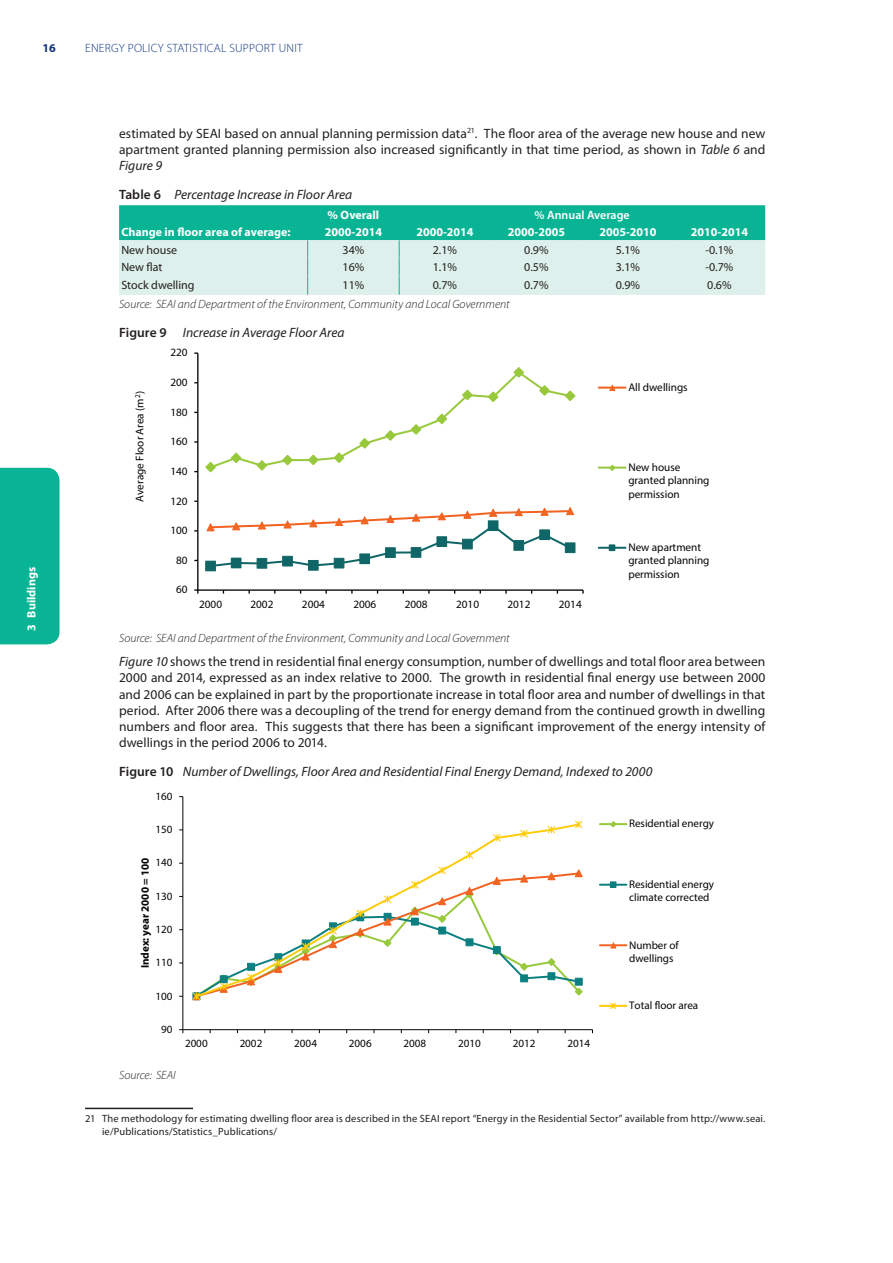
<style>
.page{position:relative;width:893px;height:1263px;background:#fff}
.page>*{position:absolute;margin:0;border:0;box-sizing:border-box;transform-origin:0 0}
.t1{font:13.5px/16.2px "Myriad Pro";letter-spacing:.005em;color:#231f20;text-align:justify}
.t2{font:italic 13.5px "Myriad Pro";color:#231f20}
.t3{font:italic 300 12px "Myriad Pro";color:#231f20}
.t4{font:700 12px "Myriad Pro";color:#fff}
.t5{font:12px "Myriad Pro";color:#231f20}
.t6{font:300 12px "Myriad Pro";letter-spacing:.02em;color:#10347f}
.t7{font:600 12px "Myriad Pro";color:#fff}
.t8{font:700 12px "Myriad Pro";color:#10347f}
.t9{font:11.25px/13.4px "Myriad Pro";letter-spacing:-.005em;color:#040503}
.t10{font:11.1px/13.2px "Myriad Pro";letter-spacing:-.005em;color:#040503}
.t11{font:700 11.1px "Myriad Pro";letter-spacing:-.005em;color:#040503}
.t12{font:10.5px/13.5px "Myriad Pro";letter-spacing:.01em;color:#231f20}
.s1{font-style:italic}
.s2{font-weight:600;font-style:normal}
</style>
<div class="page">
<div style="left:0;top:468px;width:60px;height:176px;background:#09b495"></div>
<svg style="left:119px;top:205px;width:646px;height:90px;background:#8bd8c9"></svg>
<hr style="left:197px;top:353px;width:1px;height:237px;background:#040503">
<hr style="left:198px;top:589px;width:385px;height:2px;background:#040503">
<svg style="left:205px;top:367px;width:371px;height:106px"></svg>
<svg style="left:205px;top:507px;width:370px;height:61px"></svg>
<div style="left:205px;top:561px;width:11px;height:10px;background:#106666;border:1px solid #106666"></div>
<div style="left:231px;top:558px;width:10px;height:10px;background:#106666"></div>
<div style="left:257px;top:558px;width:10px;height:11px;background:#106666;border:1px solid #106666"></div>
<div style="left:282px;top:556px;width:11px;height:10px;background:#106666;border:1px solid #106666"></div>
<div style="left:308px;top:560px;width:11px;height:11px;background:#106666;border:1px solid #106666"></div>
<div style="left:334px;top:558px;width:10px;height:10px;background:#106666;border:1px solid #106666"></div>
<div style="left:360px;top:554px;width:9px;height:10px;background:#106666"></div>
<div style="left:359px;top:553px;width:11px;height:11px;border:1px solid #106666"></div>
<div style="left:385px;top:547px;width:11px;height:11px;background:#106666;border:1px solid #106666"></div>
<div style="left:411px;top:547px;width:10px;height:11px;background:#106666;border:1px solid #106666"></div>
<div style="left:437px;top:537px;width:10px;height:9px;background:#106666"></div>
<div style="left:436px;top:536px;width:11px;height:11px;border:1px solid #106666"></div>
<div style="left:462px;top:539px;width:11px;height:10px;background:#106666;border:1px solid #106666"></div>
<div style="left:488px;top:521px;width:10px;height:9px;background:#106666"></div>
<div style="left:488px;top:520px;width:10px;height:11px;border:1px solid #106666"></div>
<div style="left:513px;top:540px;width:11px;height:11px;background:#106666;border:1px solid #106666"></div>
<div style="left:540px;top:530px;width:9px;height:9px;background:#106666"></div>
<div style="left:539px;top:529px;width:11px;height:11px;border:1px solid #106666"></div>
<div style="left:565px;top:542px;width:10px;height:11px;background:#106666;border:1px solid #106666"></div>
<hr style="left:599px;top:387px;width:26px;height:2px;background:#f26221">
<svg style="left:608px;top:384px;width:8px;height:7px"></svg>
<hr style="left:599px;top:467px;width:26px;height:2px;background:#98c93c">
<svg style="left:608px;top:464px;width:8px;height:7px"></svg>
<hr style="left:599px;top:547px;width:26px;height:2px;background:#106666">
<div style="left:609px;top:544px;width:6px;height:7px;border:1px solid #106666"></div>
<hr style="left:182px;top:797px;width:1px;height:233px;background:#040503">
<hr style="left:183px;top:1029px;width:409px;height:1px;background:#040503">
<svg style="left:192px;top:850px;width:391px;height:151px"></svg>
<svg style="left:492px;top:834px;width:10px;height:8px"></svg>
<svg style="left:519px;top:829px;width:10px;height:9px"></svg>
<svg style="left:547px;top:826px;width:9px;height:8px"></svg>
<svg style="left:574px;top:820px;width:9px;height:9px"></svg>
<hr style="left:600px;top:823px;width:26px;height:2px;background:#97c93c">
<svg style="left:609px;top:821px;width:8px;height:7px"></svg>
<hr style="left:600px;top:884px;width:26px;height:2px;background:#0c8081">
<div style="left:610px;top:881px;width:6px;height:7px;border:1px solid #0c8081"></div>
<hr style="left:600px;top:944px;width:26px;height:2px;background:#f26221">
<svg style="left:609px;top:942px;width:8px;height:7px"></svg>
<hr style="left:600px;top:1005px;width:26px;height:2px;background:#fdcc09">
<svg style="left:609px;top:1002px;width:8px;height:7px"></svg>
<hr style="left:85px;top:1108px;width:108px;height:1px;background:#231f20">
<p class="t8" style="left:43px;top:40px;width:15px">16</p>
<p class="t6" style="left:85px;top:40px;width:219px">ENERGY POLICY STATISTICAL SUPPORT UNIT</p>
<p class="t1" style="left:119px;top:125px;width:648px">estimated by SEAI based on annual planning permission data<sup>21</sup>. The floor area of the average new house and new apartment granted planning permission also increased significantly in that time period, as shown in <span class="s1">Table 6</span> and <span class="s1">Figure 9</span></p>
<p class="t2" style="left:119px;top:186px;width:235px"><span class="s2">Table 6</span> Percentage Increase in Floor Area</p>
<p class="t4" style="left:328px;top:207px;width:53px">% Overall</p>
<p class="t7" style="left:535px;top:207px;width:97px">% Annual Average</p>
<p class="t4" style="left:121px;top:224px;width:171px">Change in floor area of average:</p>
<p class="t4" style="left:325px;top:224px;width:59px">2000-2014</p>
<p class="t4" style="left:416px;top:224px;width:59px">2000-2014</p>
<p class="t4" style="left:508px;top:224px;width:59px">2000-2005</p>
<p class="t4" style="left:599px;top:224px;width:59px">2005-2010</p>
<p class="t4" style="left:691px;top:224px;width:59px">2010-2014</p>
<p class="t5" style="left:121px;top:242px;width:57px">New house</p>
<p class="t5" style="left:343px;top:242px;width:23px">34%</p>
<p class="t5" style="left:433px;top:242px;width:26px">2.1%</p>
<p class="t5" style="left:524px;top:242px;width:26px">0.9%</p>
<p class="t5" style="left:616px;top:242px;width:26px">5.1%</p>
<p class="t5" style="left:705px;top:242px;width:29px">-0.1%</p>
<p class="t5" style="left:121px;top:260px;width:43px">New flat</p>
<p class="t5" style="left:343px;top:260px;width:23px">16%</p>
<p class="t5" style="left:433px;top:260px;width:26px">1.1%</p>
<p class="t5" style="left:524px;top:260px;width:26px">0.5%</p>
<p class="t5" style="left:616px;top:260px;width:26px">3.1%</p>
<p class="t5" style="left:705px;top:260px;width:29px">-0.7%</p>
<p class="t5" style="left:121px;top:277px;width:75px">Stock dwelling</p>
<p class="t5" style="left:342px;top:277px;width:23px">11%</p>
<p class="t5" style="left:433px;top:277px;width:26px">0.7%</p>
<p class="t5" style="left:524px;top:277px;width:26px">0.7%</p>
<p class="t5" style="left:616px;top:277px;width:26px">0.9%</p>
<p class="t5" style="left:707px;top:277px;width:26px">0.6%</p>
<p class="t3" style="left:119px;top:297px;width:392px">Source: SEAI and Department of the Environment, Community and Local Government</p>
<p class="t2" style="left:119px;top:324px;width:227px"><span class="s2">Figure 9</span> Increase in Average Floor Area</p>
<p class="t4" style="left:24px;top:631px;width:66px;rotate:-90deg">3 Buildings</p>
<p class="t9" style="left:133px;top:502px;width:112px;rotate:-90deg">Average Floor Area (m<sup>2</sup>)</p>
<p class="t9" style="left:170px;top:346px;width:19px">220</p>
<p class="t9" style="left:170px;top:375px;width:19px">200</p>
<p class="t9" style="left:170px;top:405px;width:19px">180</p>
<p class="t9" style="left:170px;top:435px;width:19px">160</p>
<p class="t9" style="left:170px;top:464px;width:19px">140</p>
<p class="t9" style="left:170px;top:494px;width:19px">120</p>
<p class="t9" style="left:170px;top:523px;width:19px">100</p>
<p class="t9" style="left:176px;top:553px;width:13px">80</p>
<p class="t9" style="left:176px;top:583px;width:13px">60</p>
<p class="t9" style="left:199px;top:597px;width:24px">2000</p>
<p class="t9" style="left:251px;top:597px;width:24px">2002</p>
<p class="t9" style="left:302px;top:597px;width:24px">2004</p>
<p class="t9" style="left:353px;top:597px;width:24px">2006</p>
<p class="t9" style="left:405px;top:597px;width:24px">2008</p>
<p class="t9" style="left:456px;top:597px;width:24px">2010</p>
<p class="t9" style="left:507px;top:597px;width:24px">2012</p>
<p class="t9" style="left:559px;top:597px;width:24px">2014</p>
<p class="t9" style="left:628px;top:380px;width:61px">All dwellings</p>
<p class="t9" style="left:628px;top:460px;width:83px">New house granted planning permission</p>
<p class="t9" style="left:628px;top:540px;width:83px">New apartment granted planning permission</p>
<p class="t3" style="left:119px;top:630px;width:392px">Source: SEAI and Department of the Environment, Community and Local Government</p>
<p class="t1" style="left:119px;top:653px;width:648px"><span class="s1">Figure 10</span> shows the trend in residential final energy consumption, number of dwellings and total floor area between 2000 and 2014, expressed as an index relative to 2000. The growth in residential final energy use between 2000 and 2006 can be explained in part by the proportionate increase in total floor area and number of dwellings in that period. After 2006 there was a decoupling of the trend for energy demand from the continued growth in dwelling numbers and floor area. This suggests that there has been a significant improvement of the energy intensity of dwellings in the period 2006 to 2014.</p>
<p class="t2" style="left:119px;top:763px;width:535px"><span class="s2">Figure 10</span> Number of Dwellings, Floor Area and Residential Final Energy Demand, Indexed to 2000</p>
<p class="t10" style="left:156px;top:789px;width:18px">160</p>
<p class="t10" style="left:156px;top:823px;width:18px">150</p>
<p class="t11" style="left:138px;top:968px;width:112px;rotate:-90deg">Index: year 2000 = 100</p>
<p class="t10" style="left:156px;top:856px;width:18px">140</p>
<p class="t10" style="left:156px;top:889px;width:18px">130</p>
<p class="t10" style="left:156px;top:922px;width:18px">120</p>
<p class="t10" style="left:156px;top:956px;width:18px">110</p>
<p class="t10" style="left:156px;top:989px;width:18px">100</p>
<p class="t10" style="left:161px;top:1022px;width:13px">90</p>
<p class="t10" style="left:185px;top:1036px;width:24px">2000</p>
<p class="t10" style="left:240px;top:1036px;width:24px">2002</p>
<p class="t10" style="left:294px;top:1036px;width:24px">2004</p>
<p class="t10" style="left:349px;top:1036px;width:24px">2006</p>
<p class="t10" style="left:404px;top:1036px;width:24px">2008</p>
<p class="t10" style="left:458px;top:1036px;width:24px">2010</p>
<p class="t10" style="left:513px;top:1036px;width:24px">2012</p>
<p class="t10" style="left:567px;top:1036px;width:24px">2014</p>
<p class="t10" style="left:629px;top:817px;width:86px">Residential energy</p>
<p class="t10" style="left:629px;top:877px;width:86px">Residential energy climate corrected</p>
<p class="t10" style="left:629px;top:938px;width:51px">Number of dwellings</p>
<p class="t10" style="left:629px;top:998px;width:71px">Total floor area</p>
<p class="t3" style="left:119px;top:1068px;width:58px">Source: SEAI</p>
<p class="t12" style="left:102px;top:1111px;width:665px;text-indent:-17px">21 The methodology for estimating dwelling floor area is described in the SEAI report “Energy in the Residential Sector” available from http://www.seai. ie/Publications/Statistics_Publications/</p>
</div>
